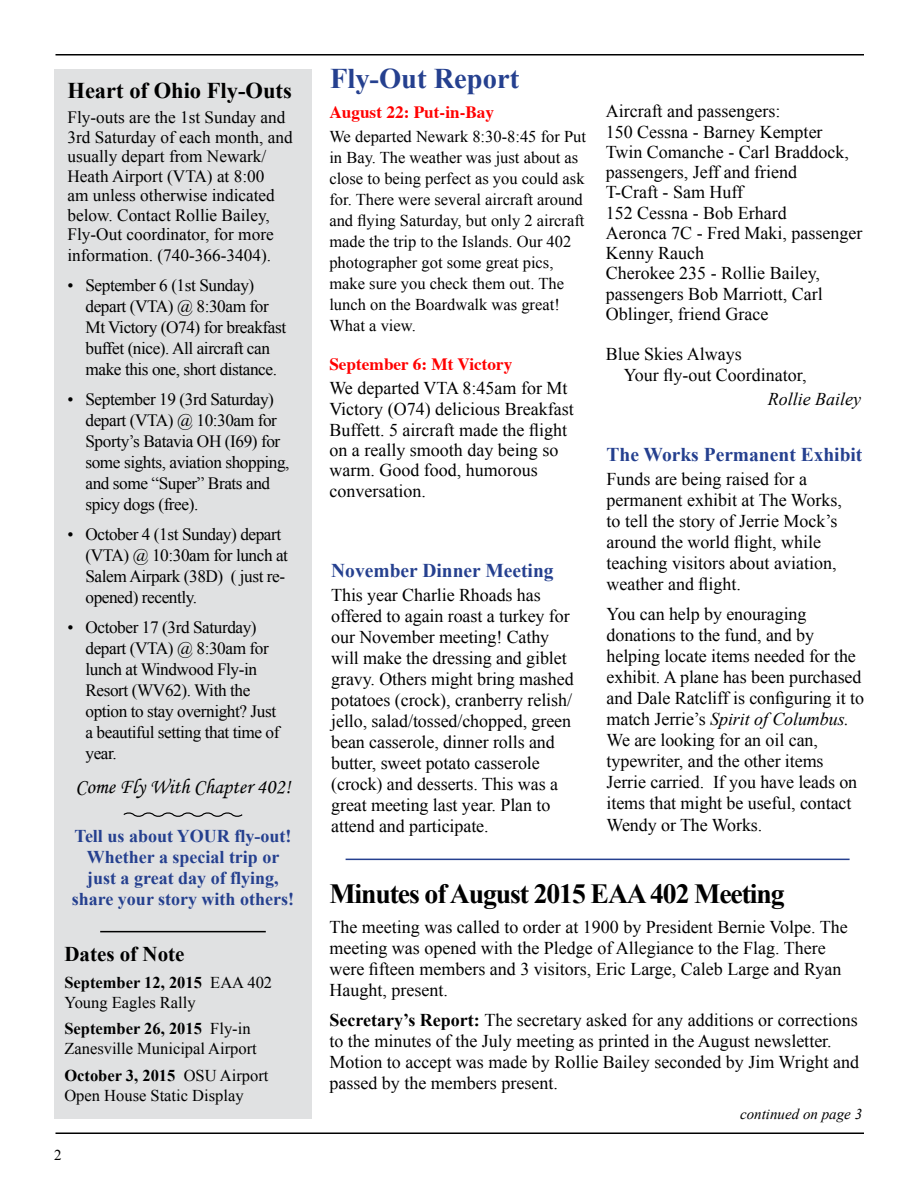
<style>
.page{position:relative;width:918px;height:1188px;background:#fff}
.page>*{position:absolute;margin:0;border:0;box-sizing:border-box;transform-origin:0 0}
.t1{font:700 28.5px "Times New Roman";color:#25408f}
.t2{font:700 27.75px "Times New Roman";letter-spacing:-.04em;color:#000}
.t3{font:700 22.5px "Times New Roman";color:#000}
.t4{font:21px "Monotype Corsiva";color:#000}
.t5{font:700 21px "Times New Roman";color:#000}
.t6{font:700 19.5px "Times New Roman";color:#25408f}
.t7{font:18px/21px "Times New Roman";color:#000}
.t8{font:700 18px/21px "Times New Roman";color:#25408f;text-align:center}
.t9{font:italic 18px "Times New Roman";color:#000}
.t10{font:17.25px/21px "Times New Roman";letter-spacing:-.025em;color:#000}
.t11{font:17.25px/19.6px "Times New Roman";color:#000}
.t12{font:700 17.25px "Times";color:#f00}
.t13{font:16.5px/21px "Times New Roman";color:#000}
.t14{font:italic 15px "Times New Roman";color:#000}
.t15{font:15px "Times New Roman";color:#000}
.s1{font-weight:700}
.s2{font-style:italic}
</style>
<div class="page">
<hr style="left:56px;top:1132px;width:808px;height:2px;background:#000">
<hr style="left:56px;top:54px;width:808px;height:2px;background:#000">
<div style="left:54px;top:69px;width:258px;height:1050px;background:#e0e1e2"></div>
<svg style="left:123px;top:812px;width:120px;height:5px"></svg>
<hr style="left:346px;top:859px;width:504px;height:1px;background:#25408f">
<hr style="left:100px;top:931px;width:166px;height:1px;background:#000">
<p class="t3" style="left:68px;top:75px;width:226px">Heart of Ohio Fly-Outs</p>
<p class="t11" style="left:68px;top:107px;width:227px">Fly-outs are the 1st Sunday and<br>3rd Saturday of each month, and usually depart from Newark/<br>Heath Airport (VTA) at 8:00<br>am unless otherwise indicated below. Contact Rollie Bailey,<br>Fly-Out coordinator, for more information. (740-366-3404).</p>
<p class="t10" style="left:85px;top:275px;width:202px;text-indent:-18px">• September 6 (1st Sunday) depart (VTA) @ 8:30am for<br>Mt Victory (O74) for breakfast buffet (nice). All aircraft can make this one, short distance.</p>
<p class="t10" style="left:85px;top:389px;width:206px;text-indent:-18px">• September 19 (3rd Saturday) depart (VTA) @ 10:30am for<br>Sporty’s Batavia OH (I69) for some sights, aviation shopping, and some “Super” Brats and spicy dogs (free).</p>
<p class="t10" style="left:85px;top:524px;width:204px;text-indent:-18px">• October 4 (1st Sunday) depart (VTA) @ 10:30am for lunch at<br>Salem Airpark (38D) ( just re&shy;opened) recently.</p>
<p class="t10" style="left:85px;top:617px;width:196px;text-indent:-18px">• October 17 (3rd Saturday) depart (VTA) @ 8:30am for lunch at Windwood Fly-in<br>Resort (WV62). With the option to stay overnight? Just a beautiful setting that time of year.</p>
<p class="t4" style="left:76px;top:773px;width:217px">Come Fly With Chapter 402!</p>
<p class="t8" style="left:72px;top:825px;width:224px">Tell us about YOUR fly-out!<br>Whether a special trip or just a great day of flying, share your story with others!</p>
<p class="t5" style="left:64px;top:940px;width:122px">Dates of Note</p>
<p class="t13" style="left:64px;top:972px;width:209px;line-height:20.2px"><span class="s1">September 12, 2015</span> EAA 402<br>Young Eagles Rally</p>
<p class="t13" style="left:64px;top:1018px;width:194px;line-height:20.2px"><span class="s1">September 26, 2015</span> Fly-in<br>Zanesville Municipal Airport</p>
<p class="t13" style="left:64px;top:1065px;width:206px;line-height:20.2px"><span class="s1">October 3, 2015</span> OSU Airport<br>Open House Static Display</p>
<p class="t15" style="left:54px;top:1144px;width:9px">2</p>
<h1 class="t1" style="left:330px;top:59px;width:191px">Fly-Out Report</h1>
<p class="t12" style="left:329px;top:96px;width:166px">August 22: Put-in-Bay</p>
<p class="t13" style="left:329px;top:126px;width:258px">We departed Newark 8:30-8:45 for Put in Bay. The weather was just about as close to being perfect as you could ask for. There were several aircraft around and flying Saturday, but only 2 aircraft made the trip to the Islands. Our 402 photographer got some great pics, make sure you check them out. The lunch on the Boardwalk was great!<br>What a view.</p>
<p class="t12" style="left:329px;top:348px;width:185px">September 6: Mt Victory</p>
<p class="t7" style="left:329px;top:377px;width:246px;line-height:20.5px">We departed VTA 8:45am for Mt<br>Victory (O74) delicious Breakfast<br>Buffett. 5 aircraft made the flight on a really smooth day being so warm. Good food, humorous conversation.</p>
<p class="t6" style="left:331px;top:557px;width:224px">November Dinner Meeting</p>
<p class="t7" style="left:331px;top:584px;width:244px">This year Charlie Rhoads has offered to again roast a turkey for our November meeting! Cathy will make the dressing and giblet gravy. Others might bring mashed potatoes (crock), cranberry relish/ jello, salad/tossed/chopped, green bean casserole, dinner rolls and butter, sweet potato casserole (crock) and desserts. This was a great meeting last year. Plan to attend and participate.</p>
<p class="t7" style="left:606px;top:101px;width:258px;line-height:20.2px">Aircraft and passengers:<br>150 Cessna - Barney Kempter<br>Twin Comanche - Carl Braddock, passengers, Jeff and friend<br>T-Craft - Sam Huff<br>152 Cessna - Bob Erhard<br>Aeronca 7C - Fred Maki, passenger<br>Kenny Rauch<br>Cherokee 235 - Rollie Bailey, passengers Bob Marriott, Carl<br>Oblinger, friend Grace</p>
<p class="t7" style="left:624px;top:344px;width:184px;line-height:20.2px;text-indent:-18px">Blue Skies Always<br>Your fly-out Coordinator,</p>
<p class="t9" style="left:768px;top:387px;width:95px">Rollie Bailey</p>
<p class="t6" style="left:607px;top:441px;width:257px">The Works Permanent Exhibit</p>
<p class="t7" style="left:607px;top:469px;width:237px">Funds are being raised for a permanent exhibit at The Works, to tell the story of Jerrie Mock’s around the world flight, while teaching visitors about aviation, weather and flight.</p>
<p class="t7" style="left:607px;top:604px;width:259px">You can help by enouraging donations to the fund, and by helping locate items needed for the exhibit. A plane has been purchased and Dale Ratcliff is configuring it to match Jerrie’s <span class="s2">Spirit of Columbus.<br></span>We are looking for an oil can, typewriter, and the other items<br>Jerrie carried. If you have leads on items that might be useful, contact<br>Wendy or The Works.</p>
<h2 class="t2" style="left:329px;top:874px;width:457px">Minutes of August 2015 EAA 402 Meeting</h2>
<p class="t7" style="left:329px;top:916px;width:520px">The meeting was called to order at 1900 by President Bernie Volpe. The meeting was opened with the Pledge of Allegiance to the Flag. There were fifteen members and 3 visitors, Eric Large, Caleb Large and Ryan Haught, present.</p>
<p class="t7" style="left:329px;top:1009px;width:531px"><span class="s1">Secretary’s Report:</span> The secretary asked for any additions or corrections to the minutes of the July meeting as printed in the August newsletter.<br>Motion to accept was made by Rollie Bailey seconded by Jim Wright and passed by the members present.</p>
<p class="t14" style="left:740px;top:1104px;width:124px">continued on page 3</p>
</div>
